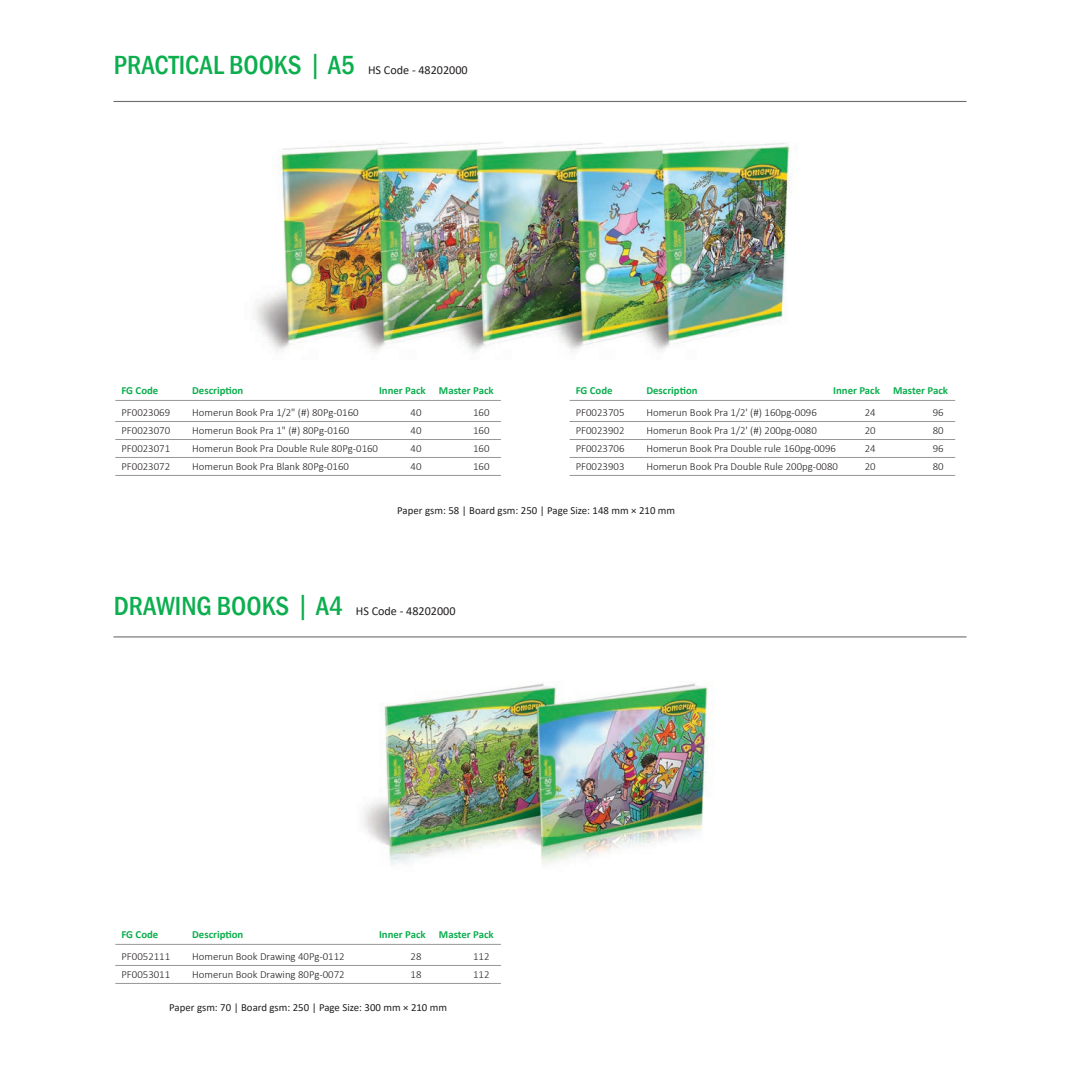
<style>
.page{position:relative;width:1080px;height:1080px;background:#fff}
.page>*{position:absolute;margin:0;border:0;box-sizing:border-box;transform-origin:0 0}
.t1{font:500 condensed 27px "Franklin Gothic";color:#0cae4e}
.t2{font:12.15px "Calibri";color:#231f20}
.t3{font:300 10.8px "Calibri";color:#231f20}
.t4{font:700 10.8px "Calibri";color:#0cae4e}
.t5{font:10.8px "Calibri";color:#231f20}
.s1{font-weight:400;font-stretch:normal;font-size:30px}
</style>
<div class="page">
<img style="left:255px;top:142px;width:536px;height:210px">
<img style="left:363px;top:683px;width:345px;height:183px">
<hr style="left:115px;top:400px;width:386px;height:1px;background:#95979a">
<hr style="left:115px;top:421px;width:386px;height:1px;background:#95979a">
<hr style="left:115px;top:439px;width:386px;height:1px;background:#95979a">
<hr style="left:115px;top:457px;width:386px;height:1px;background:#95979a">
<hr style="left:115px;top:475px;width:386px;height:1px;background:#95979a">
<hr style="left:570px;top:400px;width:385px;height:1px;background:#95979a">
<hr style="left:570px;top:421px;width:385px;height:1px;background:#95979a">
<hr style="left:570px;top:439px;width:385px;height:1px;background:#95979a">
<hr style="left:570px;top:457px;width:385px;height:1px;background:#95979a">
<hr style="left:570px;top:475px;width:385px;height:1px;background:#95979a">
<hr style="left:115px;top:944px;width:386px;height:1px;background:#95979a">
<hr style="left:115px;top:965px;width:386px;height:1px;background:#95979a">
<hr style="left:115px;top:983px;width:386px;height:1px;background:#95979a">
<hr style="left:113px;top:101px;width:854px;height:1px;background:#6c6d70">
<hr style="left:113px;top:636px;width:854px;height:1px;background:#6c6d70">
<h1 class="t1" style="left:114px;top:48px;width:243px">PRACTICAL BOOKS <span class="s1">|</span> A5</h1>
<p class="t2" style="left:368px;top:62px;width:101px">HS Code - 48202000</p>
<p class="t4" style="left:121px;top:383px;width:38px">FG Code</p>
<p class="t4" style="left:192px;top:383px;width:53px">Description</p>
<p class="t4" style="left:379px;top:383px;width:116px">Inner Pack Master Pack</p>
<p class="t4" style="left:576px;top:383px;width:38px">FG Code</p>
<p class="t4" style="left:646px;top:383px;width:53px">Description</p>
<p class="t4" style="left:833px;top:383px;width:116px">Inner Pack Master Pack</p>
<p class="t3" style="left:121px;top:406px;width:50px">PF0023069</p>
<p class="t3" style="left:192px;top:406px;width:168px">Homerun Book Pra 1/2" (#) 80Pg-0160</p>
<p class="t3" style="left:411px;top:406px;width:12px">40</p>
<p class="t3" style="left:473px;top:406px;width:18px">160</p>
<p class="t3" style="left:121px;top:424px;width:50px">PF0023070</p>
<p class="t3" style="left:192px;top:424px;width:159px">Homerun Book Pra 1" (#) 80Pg-0160</p>
<p class="t3" style="left:411px;top:424px;width:12px">40</p>
<p class="t3" style="left:473px;top:424px;width:18px">160</p>
<p class="t3" style="left:121px;top:442px;width:50px">PF0023071</p>
<p class="t3" style="left:192px;top:442px;width:187px">Homerun Book Pra Double Rule 80Pg-0160</p>
<p class="t3" style="left:411px;top:442px;width:12px">40</p>
<p class="t3" style="left:473px;top:442px;width:18px">160</p>
<p class="t3" style="left:121px;top:460px;width:50px">PF0023072</p>
<p class="t3" style="left:192px;top:460px;width:158px">Homerun Book Pra Blank 80Pg-0160</p>
<p class="t3" style="left:411px;top:460px;width:12px">40</p>
<p class="t3" style="left:473px;top:460px;width:18px">160</p>
<p class="t3" style="left:576px;top:406px;width:50px">PF0023705</p>
<p class="t3" style="left:646px;top:406px;width:172px">Homerun Book Pra 1/2' (#) 160pg-0096</p>
<p class="t3" style="left:865px;top:406px;width:12px">24</p>
<p class="t3" style="left:933px;top:406px;width:12px">96</p>
<p class="t3" style="left:576px;top:424px;width:50px">PF0023902</p>
<p class="t3" style="left:646px;top:424px;width:172px">Homerun Book Pra 1/2' (#) 200pg-0080</p>
<p class="t3" style="left:865px;top:424px;width:12px">20</p>
<p class="t3" style="left:933px;top:424px;width:12px">80</p>
<p class="t3" style="left:576px;top:442px;width:50px">PF0023706</p>
<p class="t3" style="left:646px;top:442px;width:191px">Homerun Book Pra Double rule 160pg-0096</p>
<p class="t3" style="left:865px;top:442px;width:12px">24</p>
<p class="t3" style="left:933px;top:442px;width:12px">96</p>
<p class="t3" style="left:576px;top:460px;width:50px">PF0023903</p>
<p class="t3" style="left:646px;top:460px;width:193px">Homerun Book Pra Double Rule 200pg-0080</p>
<p class="t3" style="left:865px;top:460px;width:12px">20</p>
<p class="t3" style="left:933px;top:460px;width:12px">80</p>
<p class="t5" style="left:397px;top:503px;width:279px">Paper gsm: 58 | Board gsm: 250 | Page Size: 148 mm × 210 mm</p>
<h1 class="t1" style="left:114px;top:589px;width:231px">DRAWING BOOKS <span class="s1">|</span> A4</h1>
<p class="t2" style="left:356px;top:603px;width:101px">HS Code - 48202000</p>
<p class="t4" style="left:121px;top:927px;width:38px">FG Code</p>
<p class="t4" style="left:192px;top:927px;width:53px">Description</p>
<p class="t4" style="left:379px;top:927px;width:116px">Inner Pack Master Pack</p>
<p class="t3" style="left:121px;top:950px;width:50px">PF0052111</p>
<p class="t3" style="left:192px;top:950px;width:154px">Homerun Book Drawing 40Pg-0112</p>
<p class="t3" style="left:411px;top:950px;width:12px">28</p>
<p class="t3" style="left:473px;top:950px;width:18px">112</p>
<p class="t3" style="left:121px;top:968px;width:50px">PF0053011</p>
<p class="t3" style="left:192px;top:968px;width:154px">Homerun Book Drawing 80Pg-0072</p>
<p class="t3" style="left:411px;top:968px;width:12px">18</p>
<p class="t3" style="left:473px;top:968px;width:18px">112</p>
<p class="t5" style="left:169px;top:1000px;width:279px">Paper gsm: 70 | Board gsm: 250 | Page Size: 300 mm × 210 mm</p>
</div>
